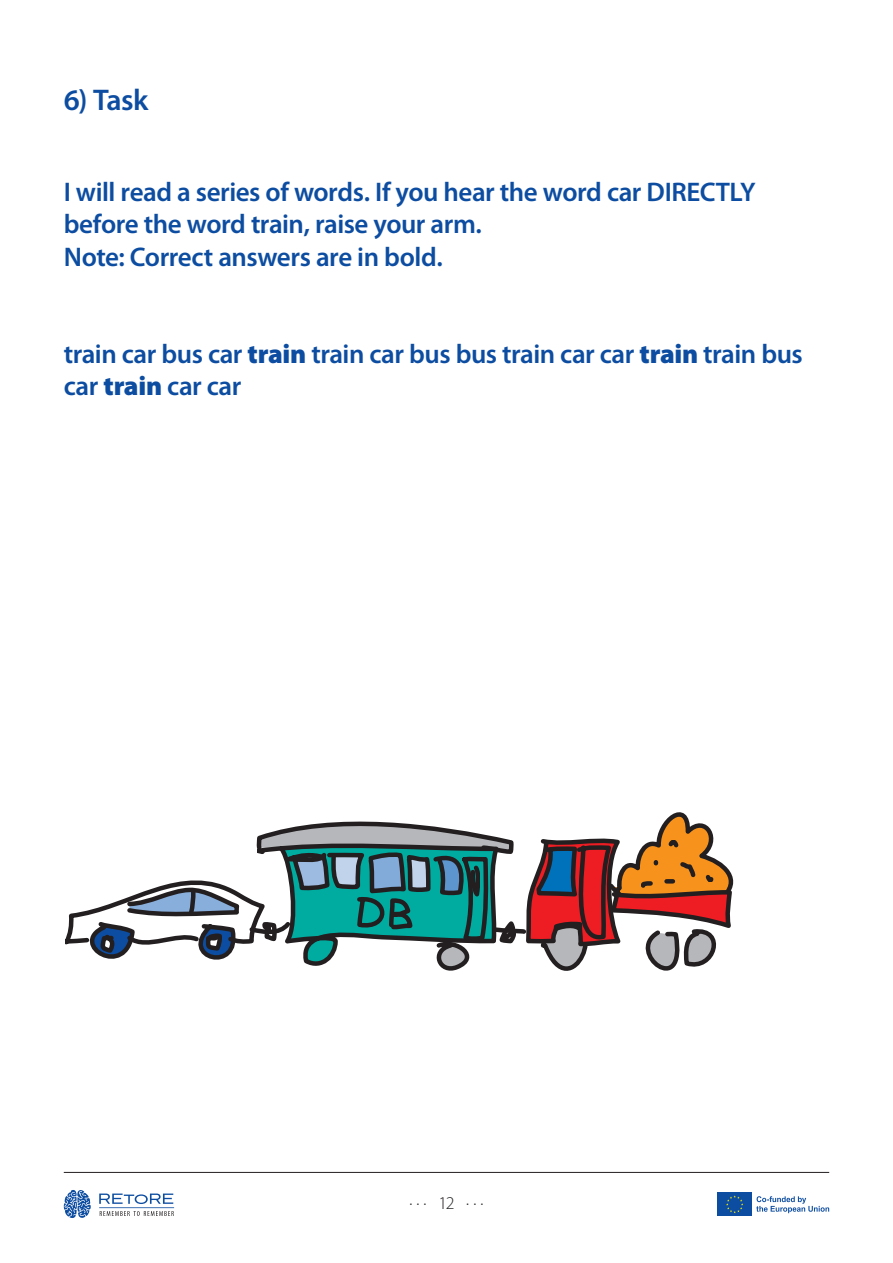
<style>
.page{position:relative;width:893px;height:1263px;background:#fff}
.page>*{position:absolute;margin:0;border:0;box-sizing:border-box;transform-origin:0 0}
.ÚKOL_Nadpisek{font:600 30px "Myriad Pro";color:#0d4da1}
.ÚKOL_Nadpisek-2{font:600 27px/32.4px "Myriad Pro";letter-spacing:-.02em;color:#0d4da1}
.t1{font:300 18px "Myriad Pro";color:#231f20}
.s1{font-weight:900}
</style>
<div class="page">
<svg style="left:64px;top:1190px;width:110px;height:28px"></svg>
<hr style="left:64px;top:1172px;width:765px;height:1px;background:#231f20">
<div style="left:718px;top:1192px;width:34px;height:24px;background:#0d4da1"></div>
<svg style="left:726px;top:1195px;width:17px;height:18px"></svg>
<svg style="left:756px;top:1196px;width:73px;height:17px"></svg>
<svg style="left:65px;top:812px;width:669px;height:159px"></svg>
<p class="ÚKOL_Nadpisek" style="left:64px;top:81px;width:86px">6) Task</p>
<p class="ÚKOL_Nadpisek-2" style="left:64px;top:175px;width:693px">I will read a series of words. If you hear the word car DIRECTLY before the word train, raise your arm.</p>
<p class="ÚKOL_Nadpisek-2" style="left:64px;top:240px;width:380px">Note: Correct answers are in bold.</p>
<p class="ÚKOL_Nadpisek-2" style="left:64px;top:337px;width:740px">train car bus car <span class="s1">train</span> train car bus bus train car car <span class="s1">train</span> train bus car <span class="s1">train</span> car car</p>
<p class="t1" style="left:409px;top:1193px;width:76px">· · · 12 · · ·</p>
</div>
